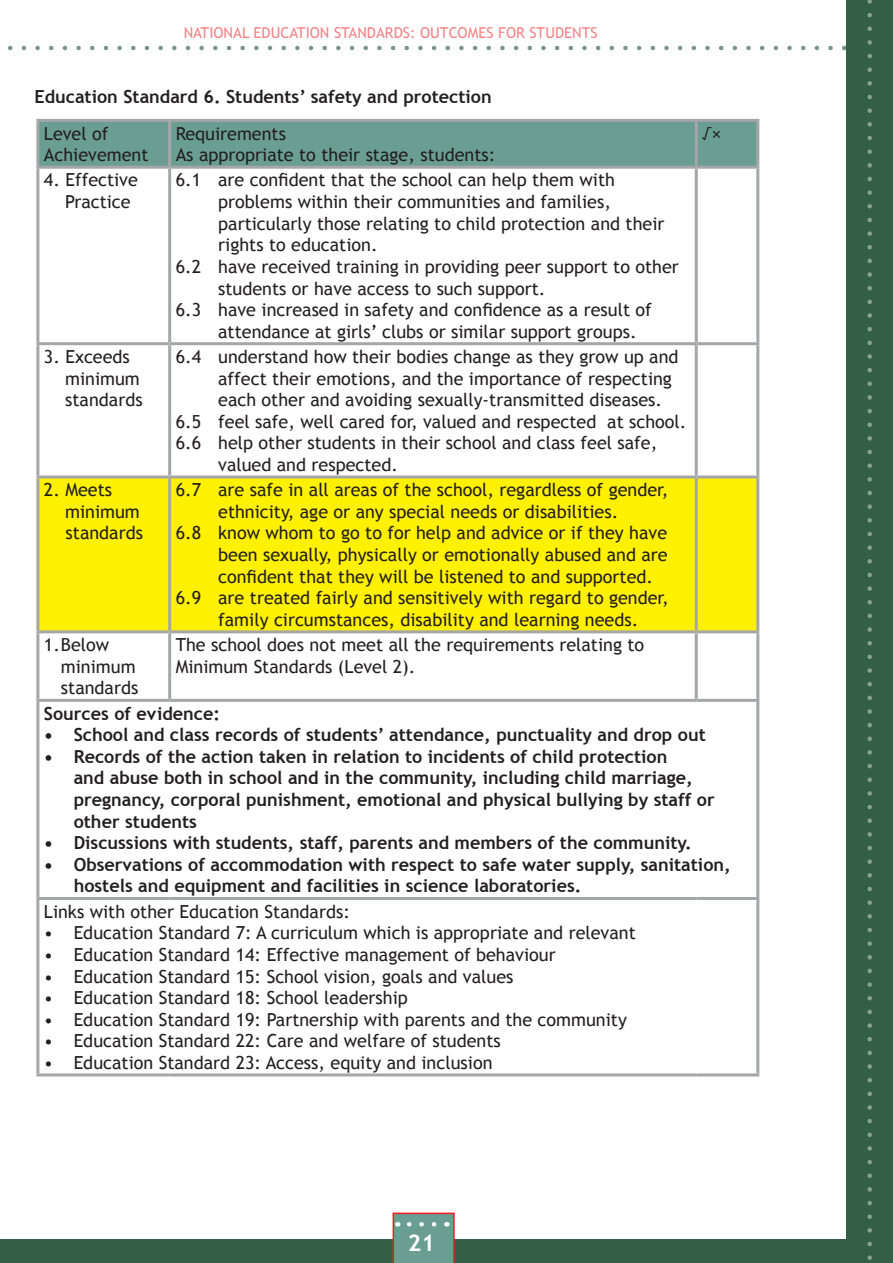
<style>
.page{position:relative;width:893px;height:1263px;background:#fff}
.page>*{position:absolute;margin:0;border:0;box-sizing:border-box;transform-origin:0 0}
.t1{font:700 23.1px "Trebuchet MS";color:#fff}
.t2{font:18px/21.6px "Trebuchet MS";color:#231f20}
.t3{font:700 18px/21.6px "Trebuchet MS";color:#231f20}
.t4{font:15px "Trebuchet MS";color:#ee1d23}
</style>
<div class="page">
<div style="left:0;top:1239px;width:859px;height:24px;background:#335f44"></div>
<div style="left:846px;top:0;width:47px;height:1263px;background:#335f44"></div>
<svg style="left:867px;top:0;width:5px;height:1260px"></svg>
<svg style="left:393px;top:1212px;width:62px;height:51px;background:#7a988e"></svg>
<div style="left:39px;top:122px;width:717px;height:44px;background:#6b9e92"></div>
<div style="left:39px;top:478px;width:717px;height:152px;background:#fff101"></div>
<hr style="left:36px;top:119px;width:134px;height:3px;background:#a5a6aa">
<hr style="left:36px;top:122px;width:3px;height:44px;background:#a5a6aa">
<hr style="left:170px;top:119px;width:526px;height:3px;background:#a5a6aa">
<hr style="left:168px;top:122px;width:3px;height:44px;background:#a5a6aa">
<hr style="left:696px;top:119px;width:63px;height:3px;background:#a5a6aa">
<hr style="left:695px;top:122px;width:3px;height:44px;background:#a5a6aa">
<hr style="left:756px;top:122px;width:3px;height:44px;background:#a5a6aa">
<hr style="left:36px;top:166px;width:134px;height:3px;background:#a5a6aa">
<hr style="left:36px;top:169px;width:3px;height:173px;background:#a5a6aa">
<hr style="left:170px;top:166px;width:526px;height:3px;background:#a5a6aa">
<hr style="left:168px;top:169px;width:3px;height:173px;background:#a5a6aa">
<hr style="left:696px;top:166px;width:63px;height:3px;background:#a5a6aa">
<hr style="left:695px;top:169px;width:3px;height:173px;background:#a5a6aa">
<hr style="left:756px;top:169px;width:3px;height:173px;background:#a5a6aa">
<hr style="left:36px;top:342px;width:134px;height:3px;background:#a5a6aa">
<hr style="left:36px;top:345px;width:3px;height:130px;background:#a5a6aa">
<hr style="left:170px;top:342px;width:526px;height:3px;background:#a5a6aa">
<hr style="left:168px;top:345px;width:3px;height:130px;background:#a5a6aa">
<hr style="left:696px;top:342px;width:63px;height:3px;background:#a5a6aa">
<hr style="left:695px;top:345px;width:3px;height:130px;background:#a5a6aa">
<hr style="left:756px;top:345px;width:3px;height:130px;background:#a5a6aa">
<hr style="left:36px;top:475px;width:134px;height:3px;background:#a5a6aa">
<hr style="left:36px;top:478px;width:3px;height:152px;background:#a5a6aa">
<hr style="left:170px;top:475px;width:526px;height:3px;background:#a5a6aa">
<hr style="left:168px;top:478px;width:3px;height:152px;background:#a5a6aa">
<hr style="left:696px;top:475px;width:63px;height:3px;background:#a5a6aa">
<hr style="left:695px;top:478px;width:3px;height:152px;background:#a5a6aa">
<hr style="left:756px;top:478px;width:3px;height:152px;background:#a5a6aa">
<hr style="left:36px;top:630px;width:134px;height:3px;background:#a5a6aa">
<hr style="left:36px;top:633px;width:3px;height:66px;background:#a5a6aa">
<hr style="left:170px;top:630px;width:526px;height:3px;background:#a5a6aa">
<hr style="left:168px;top:633px;width:3px;height:66px;background:#a5a6aa">
<hr style="left:696px;top:630px;width:63px;height:3px;background:#a5a6aa">
<hr style="left:695px;top:633px;width:3px;height:66px;background:#a5a6aa">
<hr style="left:756px;top:633px;width:3px;height:66px;background:#a5a6aa">
<hr style="left:36px;top:699px;width:134px;height:3px;background:#a5a6aa">
<hr style="left:36px;top:702px;width:3px;height:195px;background:#a5a6aa">
<hr style="left:170px;top:699px;width:526px;height:3px;background:#a5a6aa">
<hr style="left:696px;top:699px;width:63px;height:3px;background:#a5a6aa">
<hr style="left:756px;top:702px;width:3px;height:195px;background:#a5a6aa">
<hr style="left:36px;top:897px;width:134px;height:3px;background:#a5a6aa">
<hr style="left:36px;top:900px;width:3px;height:173px;background:#a5a6aa">
<hr style="left:170px;top:897px;width:526px;height:3px;background:#a5a6aa">
<hr style="left:696px;top:897px;width:63px;height:3px;background:#a5a6aa">
<hr style="left:756px;top:900px;width:3px;height:173px;background:#a5a6aa">
<hr style="left:36px;top:1073px;width:134px;height:3px;background:#a5a6aa">
<hr style="left:170px;top:1073px;width:526px;height:3px;background:#a5a6aa">
<hr style="left:696px;top:1073px;width:63px;height:3px;background:#a5a6aa">
<svg style="left:8px;top:46px;width:823px;height:4px"></svg>
<p class="t4" style="left:184px;top:24px;width:416px">NATIONAL EDUCATION STANDARDS: OUTCOMES FOR STUDENTS</p>
<p class="t3" style="left:34px;top:86px;width:459px">Education Standard 6. Students’ safety and protection</p>
<p class="t2" style="left:44px;top:123px;width:106px">Level of<br>Achievement</p>
<p class="t2" style="left:176px;top:123px;width:112px">Requirements</p>
<p class="t2" style="left:176px;top:144px;width:321px">As appropriate to their stage, students:</p>
<p class="t2" style="left:65px;top:170px;width:74px;text-indent:-21px">4. Effective<br>Practice</p>
<p class="t2" style="left:218px;top:170px;width:448px;text-indent:-43px">6.1 are confident that the school can help them with problems within their communities and families, particularly those relating to child protection and their rights to education.</p>
<p class="t2" style="left:218px;top:256px;width:462px;text-indent:-43px">6.2 have received training in providing peer support to other students or have access to such support.</p>
<p class="t2" style="left:218px;top:299px;width:435px;text-indent:-43px">6.3 have increased in safety and confidence as a result of attendance at girls’ clubs or similar support groups.</p>
<p class="t2" style="left:65px;top:346px;width:79px;text-indent:-21px">3. Exceeds minimum standards</p>
<p class="t2" style="left:218px;top:346px;width:462px;text-indent:-43px">6.4 understand how their bodies change as they grow up and affect their emotions, and the importance of respecting each other and avoiding sexually-transmitted diseases.</p>
<p class="t2" style="left:176px;top:411px;width:512px">6.5 feel safe, well cared for, valued and respected at school.</p>
<p class="t2" style="left:218px;top:432px;width:441px;text-indent:-43px">6.6 help other students in their school and class feel safe, valued and respected.</p>
<p class="t2" style="left:65px;top:479px;width:76px;text-indent:-21px">2. Meets minimum</p>
<p class="t2" style="left:66px;top:522px;width:79px">standards</p>
<p class="t2" style="left:176px;top:479px;width:494px;text-align:center">6.7 are safe in all areas of the school, regardless of gender, ethnicity, age or any special needs or disabilities.</p>
<p class="t2" style="left:218px;top:522px;width:451px;text-align:justify;text-indent:-43px">6.8 know whom to go to for help and advice or if they have been sexually, physically or emotionally abused and are confident that they will be listened to and supported.</p>
<p class="t2" style="left:218px;top:587px;width:452px;text-indent:-43px">6.9 are treated fairly and sensitively with regard to gender, family circumstances, disability and learning needs.</p>
<p class="t2" style="left:702px;top:123px;width:20px">√×</p>
<p class="t2" style="left:61px;top:634px;width:79px;text-indent:-17px">1.Below minimum standards</p>
<p class="t2" style="left:176px;top:634px;width:470px">The school does not meet all the requirements relating to<br>Minimum Standards (Level 2).</p>
<p class="t3" style="left:44px;top:702px;width:178px">Sources of evidence:</p>
<p class="t3" style="left:44px;top:724px;width:663px">• School and class records of students’ attendance, punctuality and drop out</p>
<p class="t3" style="left:74px;top:746px;width:643px;text-indent:-30px">• Records of the action taken in relation to incidents of child protection<br>and abuse both in school and in the community, including child marriage, pregnancy, corporal punishment, emotional and physical bullying by staff or other students</p>
<p class="t3" style="left:44px;top:832px;width:649px">• Discussions with students, staff, parents and members of the community.</p>
<p class="t3" style="left:74px;top:854px;width:659px;text-indent:-30px">• Observations of accommodation with respect to safe water supply, sanitation, hostels and equipment and facilities in science laboratories.</p>
<p class="t2" style="left:44px;top:901px;width:308px">Links with other Education Standards:</p>
<p class="t2" style="left:44px;top:922px;width:593px">• Education Standard 7: A curriculum which is appropriate and relevant</p>
<p class="t2" style="left:44px;top:944px;width:513px">• Education Standard 14: Effective management of behaviour</p>
<p class="t2" style="left:44px;top:965px;width:471px">• Education Standard 15: School vision, goals and values</p>
<p class="t2" style="left:44px;top:987px;width:365px">• Education Standard 18: School leadership</p>
<p class="t2" style="left:44px;top:1009px;width:584px">• Education Standard 19: Partnership with parents and the community</p>
<p class="t2" style="left:44px;top:1030px;width:458px">• Education Standard 22: Care and welfare of students</p>
<p class="t2" style="left:44px;top:1052px;width:450px">• Education Standard 23: Access, equity and inclusion</p>
<p class="t1" style="left:408px;top:1228px;width:28px">21</p>
</div>
